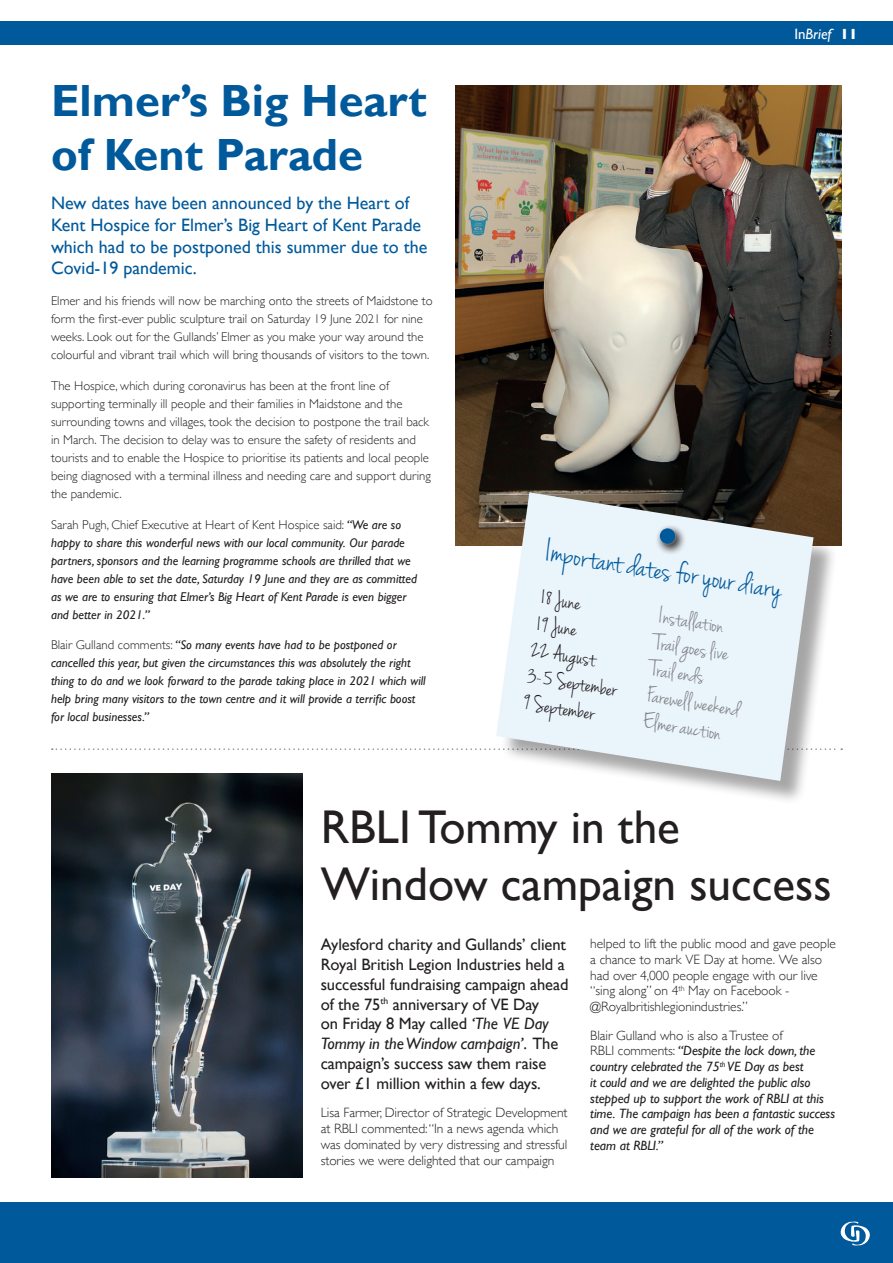
<style>
.page{position:relative;width:893px;height:1263px;background:#fff}
.page>*{position:absolute;margin:0;border:0;box-sizing:border-box;transform-origin:0 0}
.t1{font:47.25px/56.7px "Gill Sans";color:#231f20}
.t2{font:700 45px/54.2px "Gill Sans";color:#00599b}
.t3{font:33px "Jenna Sue";color:#00599b}
.t4{font:24px "Jenna Sue";color:#818285}
.t5{font:24px "Jenna Sue";color:#231f20}
.t6{font:18px/21.6px "Gill Sans";color:#00599b}
.t7{font:16.5px/19.8px "Gill Sans";letter-spacing:-.005em;color:#231f20}
.t8{font:italic 15px "Gill Sans";color:#fff}
.t9{font:300 13.5px/15.8px "Gill Sans";letter-spacing:-.005em;color:#231f20}
.t10{font:italic 13.5px/15.8px "Gill Sans";letter-spacing:-.005em;color:#231f20}
.t11{font:300 12.75px/18px "Gill Sans";color:#231f20}
.t12{font:italic 12.75px/18px "Gill Sans";color:#231f20}
.s1{font-weight:300;font-style:normal}
.s2{font-style:normal}
.s3{font-weight:700;font-style:normal}
.s4{font-style:italic}
</style>
<div class="page">
<svg style="left:52px;top:748px;width:790px;height:2px"></svg>
<div style="left:0;top:1202px;width:893px;height:61px;background:#00599b"></div>
<div style="left:0;top:22px;width:893px;height:23px;background:#00599b"></div>
<svg style="left:840px;top:1221px;width:30px;height:25px"></svg>
<img style="left:455px;top:85px;width:387px;height:461px">
<img style="left:51px;top:774px;width:252px;height:404px">
<div style="left:500px;top:496px;width:338px;height:309px;background:#231f20;opacity:.4"></div>
<svg style="left:496px;top:492px;width:317px;height:289px;background:#d8dfe3"></svg>
<div style="left:656px;top:525px;width:31px;height:30px;background:#eaf4fb"></div>
<div style="left:655px;top:524px;width:31px;height:30px;background:#231f20;opacity:.75"></div>
<div style="left:660px;top:528px;width:15px;height:16px;background:#00599b;border-radius:50%"></div>
<p class="t2" style="left:51px;top:75px;width:377px">Elmer’s Big Heart of Kent Parade</p>
<p class="t6" style="left:51px;top:192px;width:378px">New dates have been announced by the Heart of Kent Hospice for Elmer’s Big Heart of Kent Parade which had to be postponed this summer due to the Covid-19 pandemic.</p>
<p class="t11" style="left:51px;top:291px;width:383px">Elmer and his friends will now be marching onto the streets of Maidstone to form the first-ever public sculpture trail on Saturday 19 June 2021 for nine weeks. Look out for the Gullands’ Elmer as you make your way around the colourful and vibrant trail which will bring thousands of visitors to the town.</p>
<p class="t11" style="left:51px;top:376px;width:381px">The Hospice, which during coronavirus has been at the front line of supporting terminally ill people and their families in Maidstone and the surrounding towns and villages, took the decision to postpone the trail back in March. The decision to delay was to ensure the safety of residents and tourists and to enable the Hospice to prioritise its patients and local people being diagnosed with a terminal illness and needing care and support during the pandemic.</p>
<p class="t12" style="left:51px;top:515px;width:368px"><span class="s1">Sarah Pugh, Chief Executive at Heart of Kent Hospice said:</span> “We are so happy to share this wonderful news with our local community. Our parade partners, sponsors and the learning programme schools are thrilled that we have been able to set the date, Saturday 19 June and they are as committed as we are to ensuring that Elmer’s Big Heart of Kent Parade is even bigger and better in 2021.”</p>
<p class="t12" style="left:51px;top:636px;width:376px"><span class="s1">Blair Gulland comments:</span> “So many events have had to be postponed or cancelled this year, but given the circumstances this was absolutely the right thing to do and we look forward to the parade taking place in 2021 which will help bring many visitors to the town centre and it will provide a terrific boost for local businesses.”</p>
<p class="t8" style="left:794px;top:25px;width:65px"><span class="s2">In</span>Brief <span class="s3">11</span></p>
<p class="t3" style="left:550px;top:532px;width:240px;rotate:9deg">Important dates for your diary</p>
<p class="t5" style="left:542px;top:583px;width:43px;rotate:9deg">18 June</p>
<p class="t4" style="left:662px;top:602px;width:66px;rotate:9deg">Installation</p>
<p class="t5" style="left:538px;top:609px;width:44px;rotate:9deg">19 June</p>
<p class="t4" style="left:658px;top:628px;width:76px;rotate:9deg">Trail goes live</p>
<p class="t5" style="left:534px;top:635px;width:67px;rotate:9deg">22 August</p>
<p class="t4" style="left:654px;top:654px;width:55px;rotate:9deg">Trail ends</p>
<p class="t5" style="left:529px;top:661px;width:93px;rotate:9deg">3-5 September</p>
<p class="t4" style="left:649px;top:680px;width:95px;rotate:9deg">Farewell weekend</p>
<p class="t5" style="left:525px;top:688px;width:74px;rotate:9deg">9 September</p>
<p class="t4" style="left:645px;top:707px;width:81px;rotate:9deg">Elmer auction</p>
<p class="t1" style="left:321px;top:799px;width:513px">RBLI Tommy in the<br>Window campaign success</p>
<p class="t7" style="left:321px;top:934px;width:249px">Aylesford charity and Gullands’ client Royal British Legion Industries held a successful fundraising campaign ahead of the 75<sup>th</sup> anniversary of VE Day<br>on Friday 8 May called <span class="s4">‘The VE Day Tommy in the Window campaign’</span>. The campaign’s success saw them raise over £1 million within a few days.</p>
<p class="t9" style="left:321px;top:1104px;width:248px">Lisa Farmer, Director of Strategic Development at RBLI commented: “In a news agenda which was dominated by very distressing and stressful stories we were delighted that our campaign</p>
<p class="t9" style="left:590px;top:935px;width:247px">helped to lift the public mood and gave people a chance to mark VE Day at home. We also had over 4,000 people engage with our live “sing along” on 4<sup>th</sup> May on Facebook - @Royalbritishlegionindustries.”</p>
<p class="t10" style="left:590px;top:1027px;width:246px"><span class="s1">Blair Gulland who is also a Trustee of<br>RBLI comments:</span> “Despite the lock down, the country celebrated the 75<sup>th</sup> VE Day as best<br>it could and we are delighted the public also stepped up to support the work of RBLI at this time. The campaign has been a fantastic success and we are grateful for all of the work of the team at RBLI.”</p>
</div>
